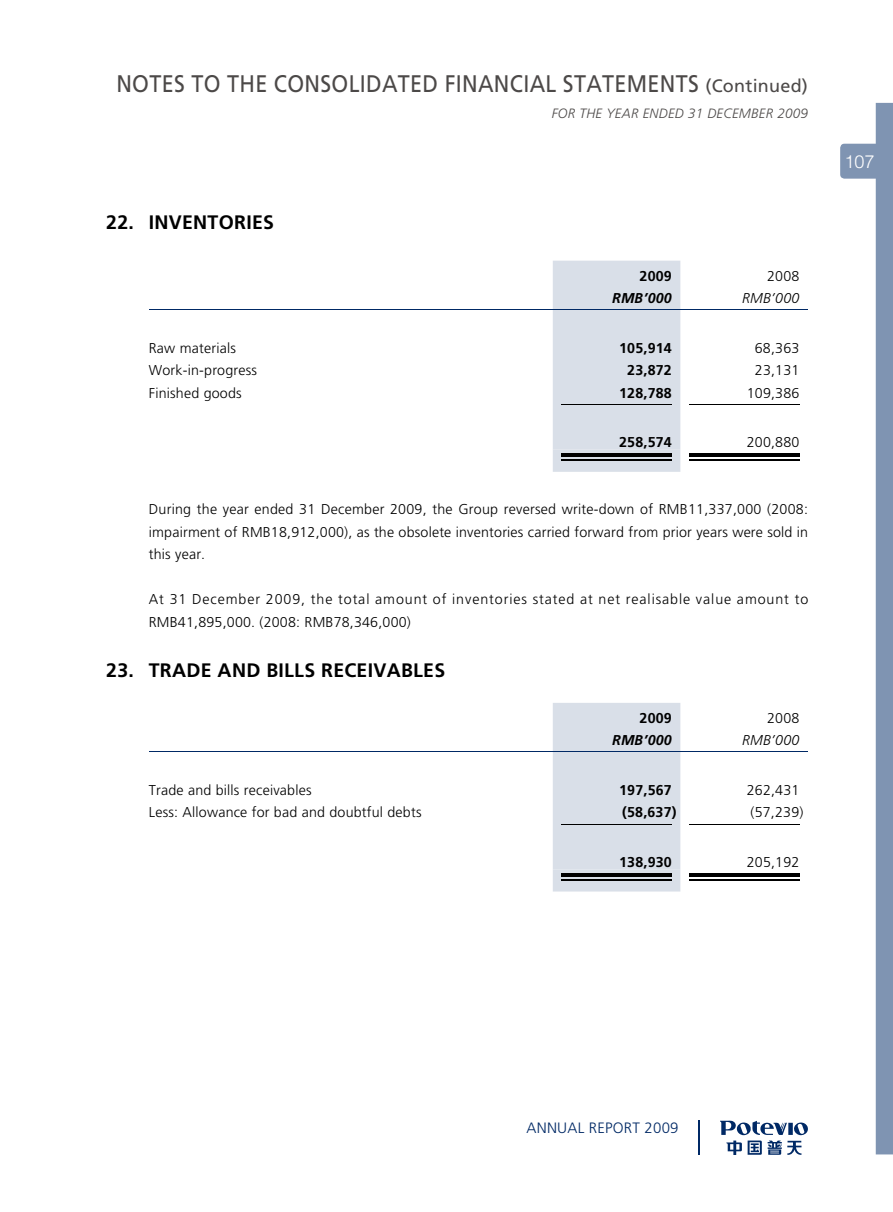
<style>
.page{position:relative;width:893px;height:1212px;background:#fff}
.page>*{position:absolute;margin:0;border:0;box-sizing:border-box;transform-origin:0 0}
.t1{font:24px "Frutiger LT Std";letter-spacing:.015em;color:#4c4948;scale:.9 1}
.t2{font:700 19.5px "Frutiger LT Std";letter-spacing:.015em;color:#000}
.t3{font:300 18px "Helvetica LT Std";color:#fff}
.t4{font:300 15px "Frutiger LT Std";letter-spacing:.015em;color:#002965}
.t5{font:300 14.25px/22.5px "Frutiger LT Std";letter-spacing:.015em;color:#000;text-align:justify}
.t6{font:700 14.25px "Frutiger LT Std";color:#000}
.t7{font:italic 700 14.25px "Frutiger LT Std";letter-spacing:.015em;color:#000}
.t8{font:italic 300 14.25px "Frutiger LT Std";letter-spacing:.015em;color:#000}
.t9{font:italic 300 13.5px "Frutiger LT Std";letter-spacing:.015em;color:#4c4948}
.s1{font-size:18px}
</style>
<div class="page">
<svg style="left:840px;top:103px;width:53px;height:1051px"></svg>
<svg style="left:720px;top:1120px;width:88px;height:35px"></svg>
<hr style="left:699px;top:1121px;width:1px;height:34px;background:#002965">
<div style="left:553px;top:261px;width:127px;height:211px;background:#d9dfe8"></div>
<hr style="left:149px;top:309px;width:404px;height:1px;background:#002965">
<hr style="left:553px;top:309px;width:127px;height:1px;background:#002965">
<hr style="left:680px;top:309px;width:128px;height:1px;background:#002965">
<hr style="left:561px;top:404px;width:111px;height:1px;background:#000">
<hr style="left:689px;top:404px;width:110px;height:1px;background:#000">
<hr style="left:561px;top:453px;width:111px;height:4px;background:#000">
<hr style="left:561px;top:459px;width:111px;height:2px;background:#000">
<hr style="left:689px;top:453px;width:110px;height:4px;background:#000">
<hr style="left:689px;top:459px;width:110px;height:2px;background:#000">
<div style="left:553px;top:703px;width:127px;height:188px;background:#d9dfe8"></div>
<hr style="left:149px;top:752px;width:404px;height:1px;background:#002965">
<hr style="left:553px;top:752px;width:127px;height:1px;background:#002965">
<hr style="left:680px;top:752px;width:128px;height:1px;background:#002965">
<hr style="left:561px;top:824px;width:111px;height:1px;background:#000">
<hr style="left:689px;top:824px;width:110px;height:1px;background:#000">
<hr style="left:561px;top:873px;width:111px;height:4px;background:#000">
<hr style="left:561px;top:879px;width:111px;height:1px;background:#000">
<hr style="left:689px;top:873px;width:110px;height:4px;background:#000">
<hr style="left:689px;top:879px;width:110px;height:1px;background:#000">
<h1 class="t1" style="left:116px;top:70px;width:770px">NOTES TO THE CONSOLIDATED FINANCIAL STATEMENTS <span class="s1">(Continued)</span></h1>
<h2 class="t2" style="left:106px;top:211px;width:169px">22. INVENTORIES</h2>
<p class="t9" style="left:552px;top:105px;width:258px">FOR THE YEAR ENDED 31 DECEMBER 2009</p>
<p class="t6" style="left:640px;top:267px;width:34px">2009</p>
<p class="t5" style="left:767px;top:265px;width:34px">2008</p>
<p class="t7" style="left:612px;top:290px;width:61px">RMB’000</p>
<p class="t8" style="left:742px;top:290px;width:59px">RMB’000</p>
<p class="t5" style="left:149px;top:337px;width:89px">Raw materials</p>
<p class="t6" style="left:619px;top:339px;width:54px">105,914</p>
<p class="t5" style="left:755px;top:337px;width:46px">68,363</p>
<p class="t5" style="left:149px;top:359px;width:110px">Work-in-progress</p>
<p class="t6" style="left:627px;top:362px;width:46px">23,872</p>
<p class="t5" style="left:755px;top:359px;width:46px">23,131</p>
<p class="t5" style="left:149px;top:382px;width:94px">Finished goods</p>
<p class="t6" style="left:619px;top:384px;width:54px">128,788</p>
<p class="t5" style="left:747px;top:382px;width:54px">109,386</p>
<p class="t6" style="left:619px;top:434px;width:54px">258,574</p>
<p class="t5" style="left:747px;top:431px;width:54px">200,880</p>
<p class="t5" style="left:149px;top:498px;width:661px">During the year ended 31 December 2009, the Group reversed write-down of RMB11,337,000 (2008: impairment of RMB18,912,000), as the obsolete inventories carried forward from prior years were sold in this year.</p>
<p class="t5" style="left:149px;top:588px;width:661px">At 31 December 2009, the total amount of inventories stated at net realisable value amount to<br>RMB41,895,000. (2008: RMB78,346,000)</p>
<h2 class="t2" style="left:106px;top:659px;width:340px">23. TRADE AND BILLS RECEIVABLES</h2>
<p class="t6" style="left:640px;top:710px;width:34px">2009</p>
<p class="t5" style="left:767px;top:707px;width:34px">2008</p>
<p class="t7" style="left:612px;top:732px;width:61px">RMB’000</p>
<p class="t8" style="left:742px;top:732px;width:59px">RMB’000</p>
<p class="t5" style="left:149px;top:779px;width:164px">Trade and bills receivables</p>
<p class="t6" style="left:619px;top:782px;width:54px">197,567</p>
<p class="t5" style="left:747px;top:779px;width:54px">262,431</p>
<p class="t5" style="left:149px;top:801px;width:274px">Less: Allowance for bad and doubtful debts</p>
<p class="t6" style="left:622px;top:804px;width:56px">(58,637)</p>
<p class="t5" style="left:750px;top:801px;width:54px">(57,239)</p>
<p class="t6" style="left:619px;top:854px;width:54px">138,930</p>
<p class="t5" style="left:747px;top:851px;width:54px">205,192</p>
<p class="t3" style="left:844px;top:150px;width:32px">107</p>
<p class="t4" style="left:527px;top:1119px;width:153px">ANNUAL REPORT 2009</p>
</div>
